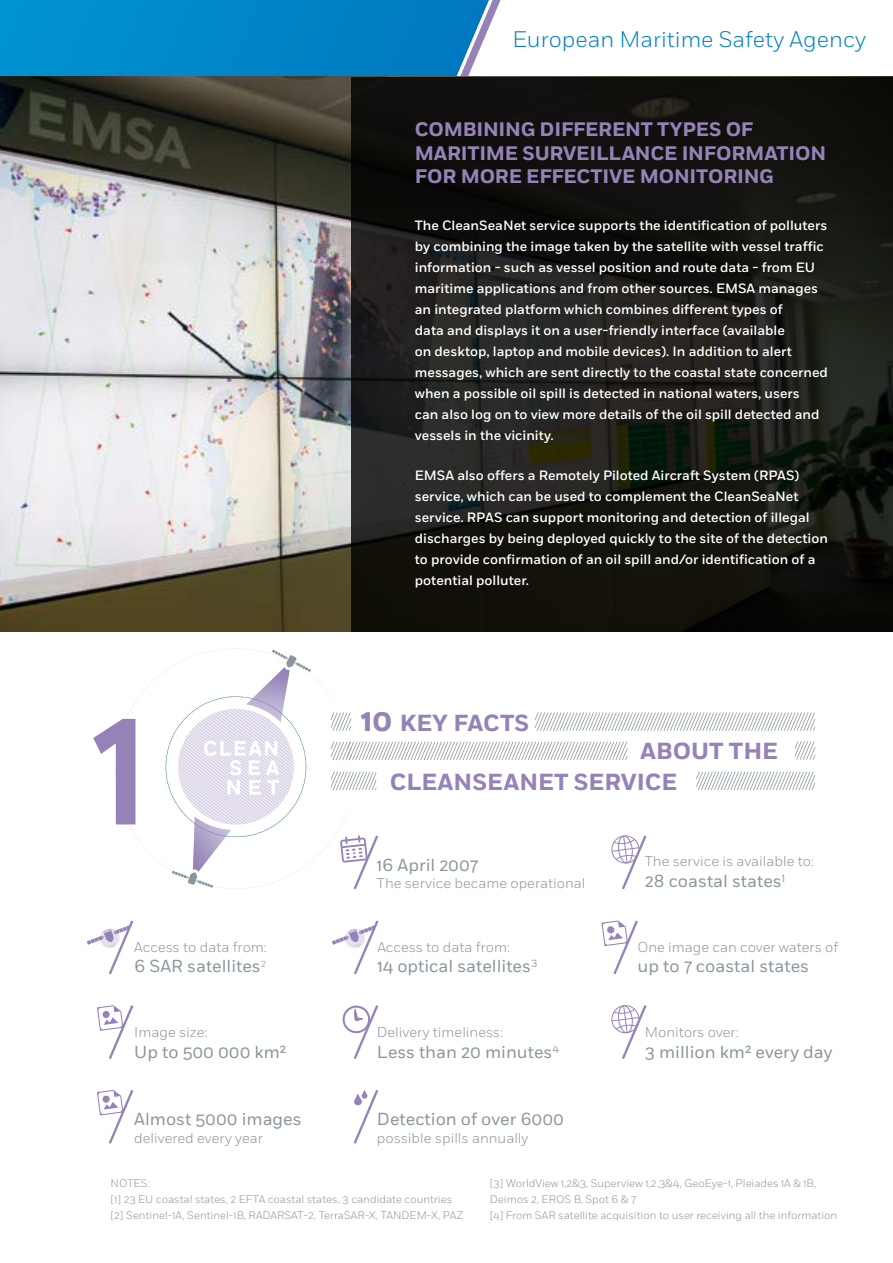
<style>
.page{position:relative;width:893px;height:1263px;background:#fff}
.page>*{position:absolute;margin:0;border:0;box-sizing:border-box;transform-origin:0 0}
.t1{font:500 175.35px "Fort";color:#9583b8}
.t2{font:700 23.25px "Fort";color:#9583b8}
.t3{font:300 22.5px "Fort";color:#0081c7}
.t4{font:700 19.5px/23.4px "Fort";letter-spacing:-.01em;color:#9583b8}
.t5{font:17.4px "Fort";color:#89969d}
.t6{font:300 14.25px "Fort";color:#89969d}
.t7{font:500 13.5px/21px "Fort";color:#fff}
.t8{font:300 10.95px/16.4px "Fort";color:#89969d}
.s1{font-size:31.05px}
.s2{font-weight:300}
</style>
<div class="page">
<svg style="left:0;top:0;width:509px;height:77px;background:#118bc9"></svg>
<img style="left:0;top:77px;width:351px;height:554px">
<svg style="left:351px;top:77px;width:542px;height:554px;background:#181814"></svg>
<svg style="left:115px;top:648px;width:232px;height:241px"></svg>
<svg style="left:331px;top:712px;width:20px;height:19px"></svg>
<svg style="left:331px;top:771px;width:45px;height:19px"></svg>
<svg style="left:696px;top:771px;width:119px;height:19px"></svg>
<svg style="left:794px;top:741px;width:21px;height:19px"></svg>
<svg style="left:535px;top:712px;width:280px;height:19px"></svg>
<svg style="left:331px;top:741px;width:297px;height:19px"></svg>
<svg style="left:340px;top:835px;width:38px;height:54px"></svg>
<svg style="left:97px;top:1090px;width:36px;height:54px"></svg>
<svg style="left:601px;top:920px;width:37px;height:54px"></svg>
<svg style="left:97px;top:1005px;width:36px;height:54px"></svg>
<svg style="left:611px;top:835px;width:35px;height:54px"></svg>
<svg style="left:611px;top:1005px;width:35px;height:54px"></svg>
<svg style="left:342px;top:1005px;width:36px;height:54px"></svg>
<svg style="left:87px;top:920px;width:46px;height:54px"></svg>
<svg style="left:100px;top:928px;width:20px;height:20px"></svg>
<svg style="left:332px;top:920px;width:46px;height:54px"></svg>
<svg style="left:345px;top:928px;width:20px;height:20px"></svg>
<svg style="left:354px;top:1090px;width:24px;height:54px"></svg>
<h3 class="t3" style="left:512px;top:26px;width:355px">European Maritime Safety Agency</h3>
<h3 class="t4" style="left:415px;top:118px;width:413px">COMBINING DIFFERENT TYPES OF<br>MARITIME SURVEILLANCE INFORMATION<br>FOR MORE EFFECTIVE MONITORING</h3>
<p class="t7" style="left:415px;top:215px;width:415px">The CleanSeaNet service supports the identification of polluters by combining the image taken by the satellite with vessel traffic information - such as vessel position and route data - from EU maritime applications and from other sources. EMSA manages an integrated platform which combines different types of<br>data and displays it on a user-friendly interface (available<br>on desktop, laptop and mobile devices). In addition to alert messages, which are sent directly to the coastal state concerned when a possible oil spill is detected in national waters, users<br>can also log on to view more details of the oil spill detected and vessels in the vicinity.</p>
<p class="t7" style="left:415px;top:465px;width:415px">EMSA also offers a Remotely Piloted Aircraft System (RPAS) service, which can be used to complement the CleanSeaNet service. RPAS can support monitoring and detection of illegal discharges by being deployed quickly to the site of the detection to provide confirmation of an oil spill and/or identification of a potential polluter.</p>
<h1 class="t1" style="left:92px;top:657px;width:60px">1</h1>
<h2 class="t2" style="left:361px;top:708px;width:170px"><span class="s1">10</span> KEY FACTS</h2>
<h2 class="t2" style="left:640px;top:736px;width:139px">ABOUT THE</h2>
<h2 class="t2" style="left:390px;top:767px;width:289px">CLEANSEANET SERVICE</h2>
<p class="t5" style="left:377px;top:855px;width:103px">16 April 2007</p>
<p class="t6" style="left:377px;top:875px;width:210px">The service became operational</p>
<p class="t6" style="left:645px;top:853px;width:171px">The service is available to:</p>
<p class="t5" style="left:645px;top:870px;width:142px">28 coastal states<span class="s2">¹</span></p>
<p class="t6" style="left:134px;top:938px;width:134px">Access to data from:</p>
<p class="t5" style="left:134px;top:956px;width:133px">6 SAR satellites<sup>2</sup></p>
<p class="t6" style="left:377px;top:938px;width:134px">Access to data from:</p>
<p class="t5" style="left:377px;top:956px;width:162px">14 optical satellites<span class="s2">³</span></p>
<p class="t6" style="left:637px;top:938px;width:202px">One image can cover waters of</p>
<p class="t5" style="left:637px;top:956px;width:173px">up to 7 coastal states</p>
<p class="t6" style="left:134px;top:1023px;width:75px">Image size:</p>
<p class="t5" style="left:134px;top:1041px;width:154px">Up to 500 000 km²</p>
<p class="t6" style="left:377px;top:1023px;width:128px">Delivery timeliness:</p>
<p class="t5" style="left:377px;top:1041px;width:184px">Less than 20 minutes<span class="s2">⁴</span></p>
<p class="t6" style="left:645px;top:1023px;width:95px">Monitors over:</p>
<p class="t5" style="left:645px;top:1041px;width:189px">3 million km² every day</p>
<p class="t5" style="left:134px;top:1109px;width:169px">Almost 5000 images</p>
<p class="t6" style="left:134px;top:1129px;width:130px">delivered every year</p>
<p class="t5" style="left:377px;top:1109px;width:189px">Detection of over 6000</p>
<p class="t6" style="left:377px;top:1129px;width:153px">possible spills annually</p>
<p class="t8" style="left:111px;top:1174px;width:354px">NOTES:<br>[1] 23 EU coastal states, 2 EFTA coastal states, 3 candidate countries [2] Sentinel-1A, Sentinel-1B, RADARSAT-2, TerraSAR-X, TANDEM-X, PAZ</p>
<p class="t8" style="left:490px;top:1174px;width:349px">[3] WorldView 1,2&amp;3, Superview 1,2,3&amp;4, GeoEye-1, Pleiades 1A &amp; 1B,<br>Deimos 2, EROS B, Spot 6 &amp; 7<br>[4] From SAR satellite acquisition to user receiving all the information</p>
</div>
